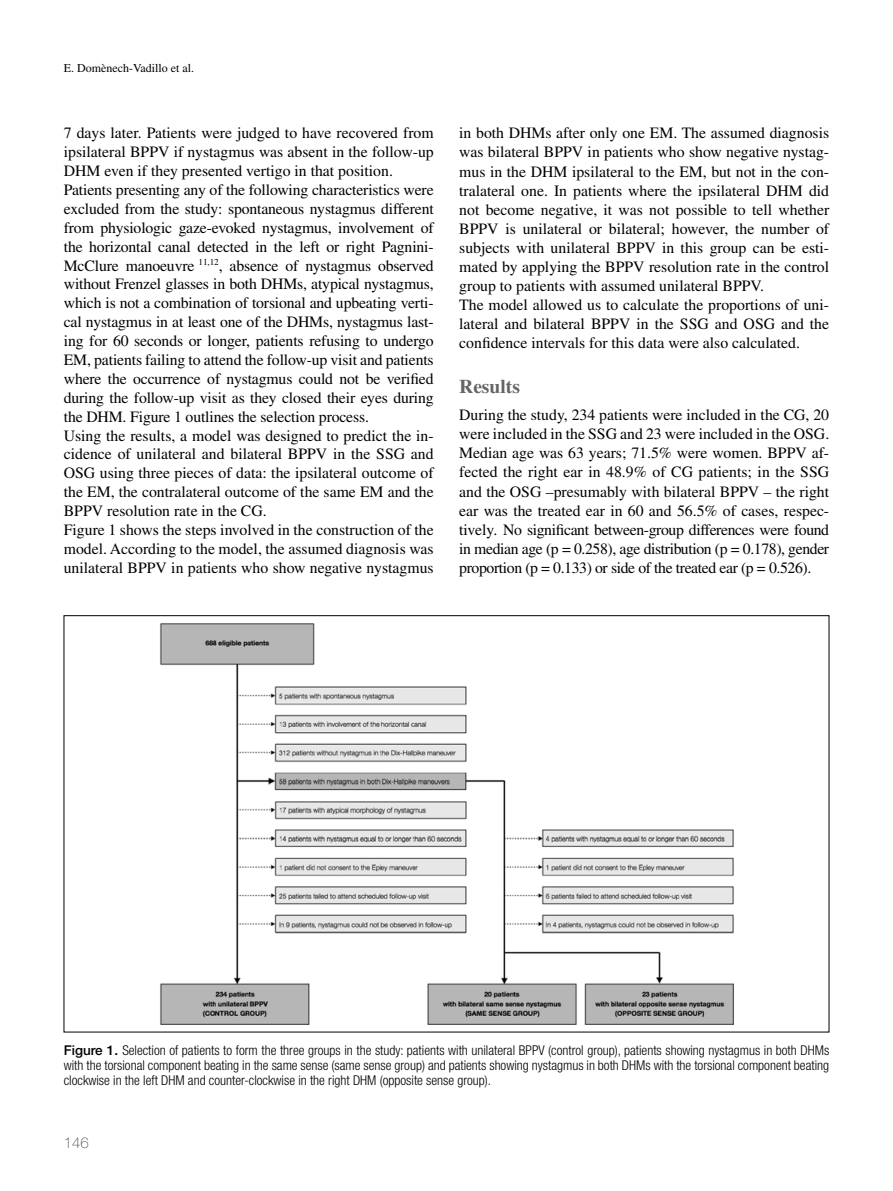
<style>
.page{position:relative;width:893px;height:1191px;background:#fff}
.page>*{position:absolute;margin:0;border:0;box-sizing:border-box;transform-origin:0 0}
.CAPITOLO{font:700 19.5px "Times LT Std";color:#646567}
.TESTO_base{font:15.75px/18.9px "Times LT Std";color:#000;text-align:justify}
.t1{font:100 15px "Helvetica Neue LT Std";color:#4b4b4d}
.FIG_didascalia{font:300 condensed 13.5px/15px "Helvetica Neue LT Std";color:#000;text-align:justify}
.t2{font:12px "Times LT Std";color:#000}
.s1{font-weight:500;font-stretch:normal}
</style>
<div class="page">
<img style="left:160px;top:623px;width:574px;height:402px">
<p class="t2" style="left:64px;top:61px;width:132px">E. Domènech-Vadillo et al.</p>
<p class="TESTO_base" style="left:64px;top:124px;width:371px">7 days later. Patients were judged to have recovered from ipsilateral BPPV if nystagmus was absent in the follow-up DHM even if they presented vertigo in that position.</p>
<p class="TESTO_base" style="left:64px;top:180px;width:371px">Patients presenting any of the following characteristics were excluded from the study: spontaneous nystagmus different from physiologic gaze-evoked nystagmus, involvement of the horizontal canal detected in the left or right Pagnini-McClure manoeuvre <sup>11,12</sup>, absence of nystagmus observed without Frenzel glasses in both DHMs, atypical nystagmus, which is not a combination of torsional and upbeating verti&shy;cal nystagmus in at least one of the DHMs, nystagmus last&shy;ing for 60 seconds or longer, patients refusing to undergo EM, patients failing to attend the follow-up visit and patients where the occurrence of nystagmus could not be verified during the follow-up visit as they closed their eyes during the DHM. Figure 1 outlines the selection process.</p>
<p class="TESTO_base" style="left:64px;top:426px;width:371px">Using the results, a model was designed to predict the in&shy;cidence of unilateral and bilateral BPPV in the SSG and OSG using three pieces of data: the ipsilateral outcome of the EM, the contralateral outcome of the same EM and the BPPV resolution rate in the CG.</p>
<p class="TESTO_base" style="left:64px;top:520px;width:371px">Figure 1 shows the steps involved in the construction of the model. According to the model, the assumed diagnosis was unilateral BPPV in patients who show negative nystagmus</p>
<p class="TESTO_base" style="left:459px;top:123px;width:371px">in both DHMs after only one EM. The assumed diagnosis was bilateral BPPV in patients who show negative nystag&shy;mus in the DHM ipsilateral to the EM, but not in the con&shy;tralateral one. In patients where the ipsilateral DHM did not become negative, it was not possible to tell whether BPPV is unilateral or bilateral; however, the number of subjects with unilateral BPPV in this group can be esti&shy;mated by applying the BPPV resolution rate in the control group to patients with assumed unilateral BPPV.</p>
<p class="TESTO_base" style="left:459px;top:295px;width:371px">The model allowed us to calculate the proportions of uni&shy;lateral and bilateral BPPV in the SSG and OSG and the confidence intervals for this data were also calculated.</p>
<p class="CAPITOLO" style="left:459px;top:374px;width:62px">Results</p>
<p class="TESTO_base" style="left:459px;top:405px;width:371px">During the study, 234 patients were included in the CG, 20 were included in the SSG and 23 were included in the OSG.<br>Median age was 63 years; 71.5% were women. BPPV af&shy;fected the right ear in 48.9% of CG patients; in the SSG and the OSG –presumably with bilateral BPPV – the right ear was the treated ear in 60 and 56.5% of cases, respec&shy;tively. No significant between-group differences were found in median age (p = 0.258), age distribution (p = 0.178), gender proportion (p = 0.133) or side of the treated ear (p = 0.526).</p>
<p class="FIG_didascalia" style="left:64px;top:1042px;width:767px"><span class="s1">Figure 1.</span> Selection of patients to form the three groups in the study: patients with unilateral BPPV (control group), patients showing nystagmus in both DHMs with the torsional component beating in the same sense (same sense group) and patients showing nystagmus in both DHMs with the torsional component beating clockwise in the left DHM and counter-clockwise in the right DHM (opposite sense group).</p>
<p class="t1" style="left:64px;top:1134px;width:27px">146</p>
</div>
